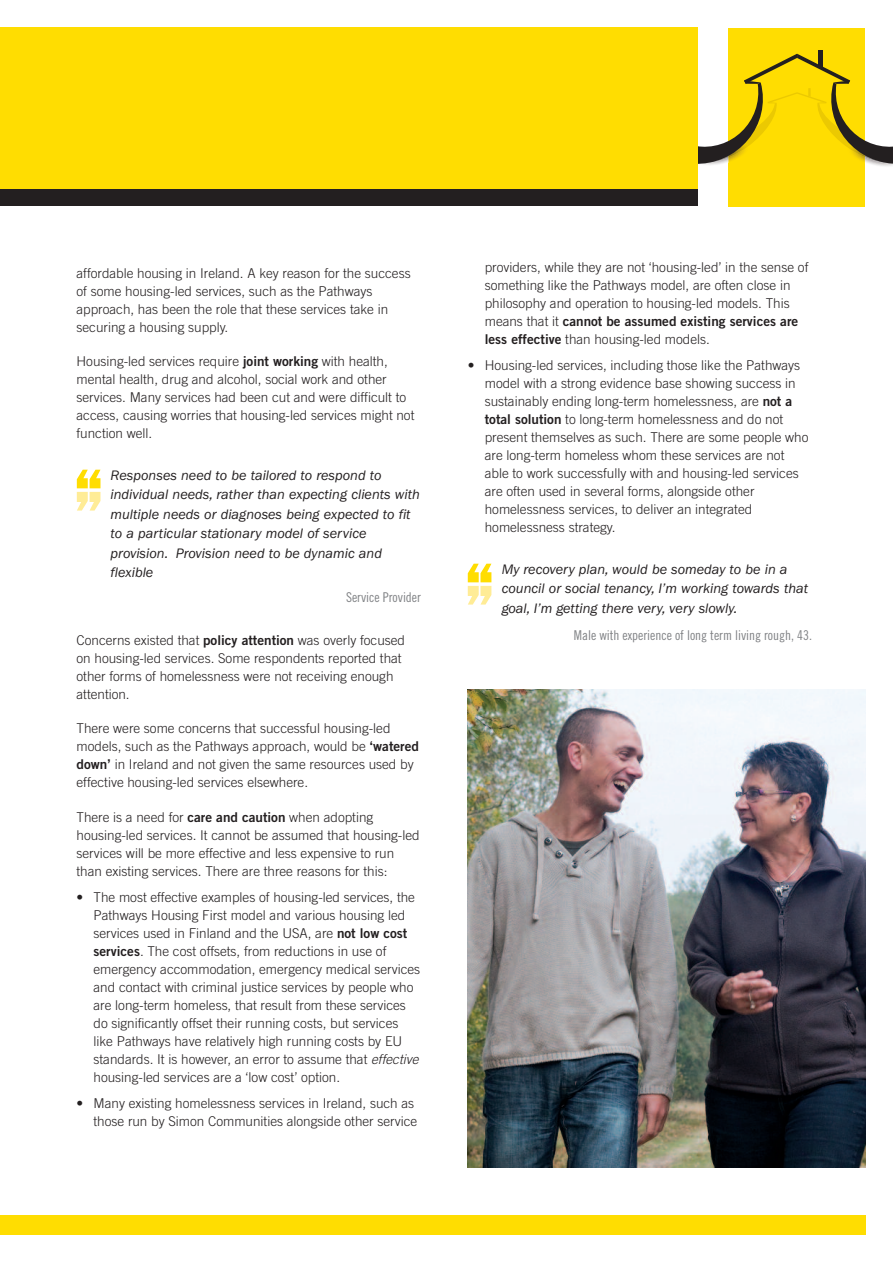
<style>
.page{position:relative;width:893px;height:1263px;background:#fff}
.page>*{position:absolute;margin:0;border:0;box-sizing:border-box;transform-origin:0 0}
.t1{font:63.15px "ITC Franklin Gothic Std Hvy";color:#ffdd01}
.t2{font:italic 14.25px/19.5px "ITC Franklin Gothic Std";color:#231f20}
.t3{font:300 13.5px/18px "Trade Gothic";color:#231f20}
.t4{font:13.5px "Trade Gothic Cond Eighteen";color:#808285}
.t5{font:13.5px "Trade Gothic Bold Two";color:#231f20}
.s1{font-family:"Trade Gothic Bold Two";font-weight:400}
.s2{font-style:italic}
.s3{color:#ffec96}
.s4{font-family:"Trade Gothic";font-weight:300}
</style>
<div class="page">
<div style="left:729px;top:28px;width:136px;height:179px;background:#ffdd01"></div>
<hr style="left:818px;top:50px;width:4px;height:18px;background:#231f20">
<svg style="left:697px;top:54px;width:196px;height:113px"></svg>
<div style="left:0;top:28px;width:697px;height:162px;background:#ffdd01"></div>
<div style="left:0;top:189px;width:697px;height:17px;background:#231f20"></div>
<img style="left:467px;top:689px;width:398px;height:478px">
<div style="left:0;top:1215px;width:865px;height:20px;background:#ffdd01"></div>
<p class="t3" style="left:77px;top:265px;width:336px">affordable housing in Ireland. A key reason for the success of some housing-led services, such as the Pathways approach, has been the role that these services take in securing a housing supply.</p>
<p class="t3" style="left:77px;top:353px;width:339px">Housing-led services require <span class="s1">joint working</span> with health, mental health, drug and alcohol, social work and other services. Many services had been cut and were difficult to access, causing worries that housing-led services might not function well.</p>
<p class="t2" style="left:111px;top:467px;width:311px">Responses need to be tailored to respond to individual needs, rather than expecting clients with multiple needs or diagnoses being expected to fit to a particular stationary model of service provision. Provision need to be dynamic and flexible</p>
<p class="t4" style="left:346px;top:592px;width:76px">Service Provider</p>
<p class="t3" style="left:77px;top:633px;width:330px">Concerns existed that <span class="s1">policy attention</span> was overly focused on housing-led services. Some respondents reported that other forms of homelessness were not receiving enough attention.</p>
<p class="t3" style="left:77px;top:721px;width:344px">There were some concerns that successful housing-led models, such as the Pathways approach, would be <span class="s1">‘watered down’</span> in Ireland and not given the same resources used by effective housing-led services elsewhere.</p>
<p class="t3" style="left:77px;top:809px;width:345px">There is a need for <span class="s1">care and caution</span> when adopting housing-led services. It cannot be assumed that housing-led services will be more effective and less expensive to run than existing services. There are three reasons for this:</p>
<p class="t3" style="left:94px;top:889px;width:328px;text-indent:-17px">• The most effective examples of housing-led services, the Pathways Housing First model and various housing led services used in Finland and the USA, are <span class="s1">not low cost services</span>. The cost offsets, from reductions in use of emergency accommodation, emergency medical services and contact with criminal justice services by people who are long-term homeless, that result from these services do significantly offset their running costs, but services like Pathways have relatively high running costs by EU standards. It is however, an error to assume that <span class="s2">effective </span>housing-led services are a ‘low cost’ option.</p>
<p class="t3" style="left:77px;top:1095px;width:342px;text-align:right">• Many existing homelessness services in Ireland, such as those run by Simon Communities alongside other service</p>
<h1 class="t1" style="left:72px;top:470px;width:34px">“<span class="s3">”</span></h1>
<p class="t3" style="left:485px;top:259px;width:325px">providers, while they are not ‘housing-led’ in the sense of something like the Pathways model, are often close in philosophy and operation to housing-led models. This</p>
<p class="t5" style="left:485px;top:316px;width:315px"><span class="s4">means that it</span> cannot be assumed existing services are</p>
<p class="t3" style="left:485px;top:331px;width:227px"><span class="s1">less effective</span> than housing-led models.</p>
<p class="t3" style="left:485px;top:357px;width:325px;text-indent:-17px">• Housing-led services, including those like the Pathways model with a strong evidence base showing success in sustainably ending long-term homelessness, are <span class="s1">not a total solution</span> to long-term homelessness and do not present themselves as such. There are some people who are long-term homeless whom these services are not able to work successfully with and housing-led services are often used in several forms, alongside other homelessness services, to deliver an integrated homelessness strategy.</p>
<p class="t2" style="left:502px;top:560px;width:308px">My recovery plan, would be someday to be in a council or social tenancy, I’m working towards that goal, I’m getting there very, very slowly.</p>
<p class="t4" style="left:574px;top:630px;width:240px">Male with experience of long term living rough, 43.</p>
<h1 class="t1" style="left:463px;top:564px;width:34px">“<span class="s3">”</span></h1>
</div>
